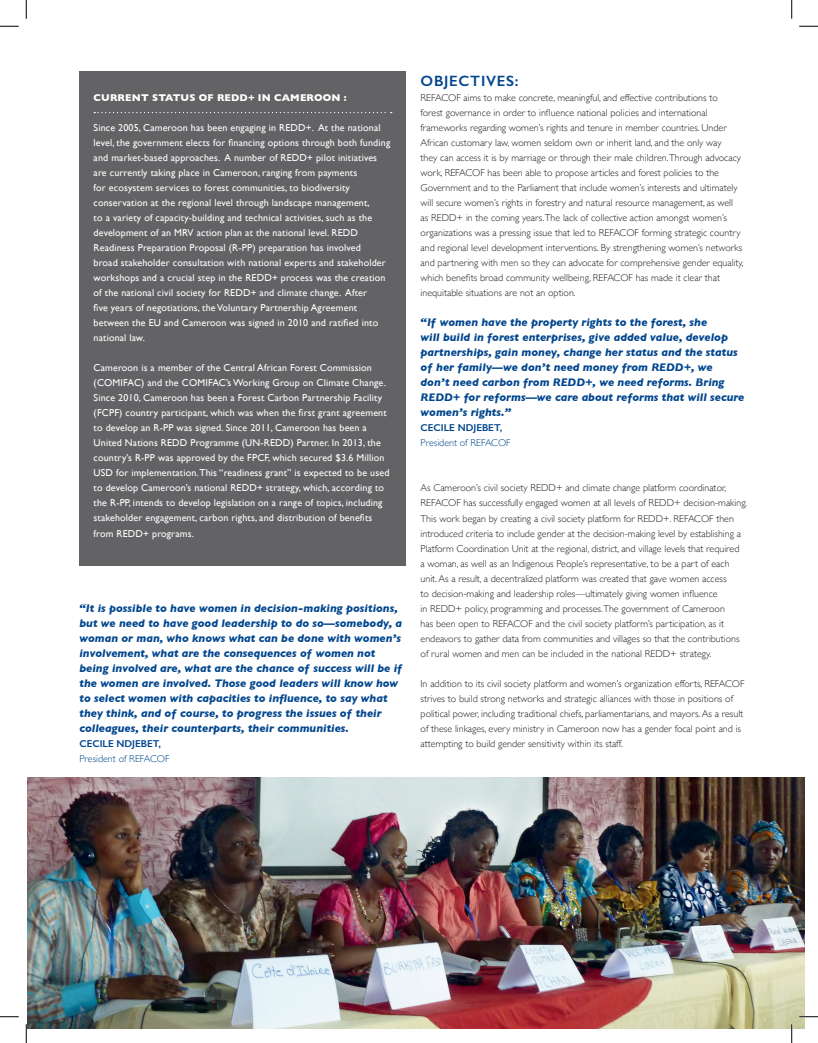
<style>
.page{position:relative;width:818px;height:1043px;background:#fff}
.page>*{position:absolute;margin:0;border:0;box-sizing:border-box;transform-origin:0 0}
.t1{font:600 15px "Gill Sans";letter-spacing:.05em;color:#01468e}
.t2{font:italic 700 11.25px/15px "Gill Sans";color:#01468e}
.t3{font:300 10px/15px "Gill Sans";color:#231f20}
.t4{font:10px/15px "Gill Sans";letter-spacing:.015em;color:#fff}
.t5{font:300 10px "Gill Sans";color:#01468e}
.t6{font:700 10px "Gill Sans";letter-spacing:.015em;color:#fff}
.t7{font:600 10px "Gill Sans";color:#01468e}
</style>
<div class="page">
<div style="left:79px;top:71px;width:326px;height:495px;background:#636366"></div>
<svg style="left:94px;top:112px;width:298px;height:1px"></svg>
<img style="left:28px;top:777px;width:776px;height:251px">
<svg style="left:0;top:25px;width:19px;height:2px"></svg>
<svg style="left:799px;top:25px;width:19px;height:2px"></svg>
<svg style="left:0;top:1016px;width:19px;height:1px"></svg>
<svg style="left:799px;top:1015px;width:19px;height:2px"></svg>
<svg style="left:25px;top:0;width:2px;height:19px"></svg>
<svg style="left:25px;top:1024px;width:2px;height:18px"></svg>
<svg style="left:791px;top:0;width:1px;height:19px"></svg>
<svg style="left:790px;top:1024px;width:2px;height:18px"></svg>
<p class="t6" style="left:94px;top:90px;width:254px">CURRENT STATUS OF REDD+ IN CAMEROON :</p>
<p class="t4" style="left:94px;top:120px;width:298px">Since 2005, Cameroon has been engaging in REDD+. At the national level, the government elects for financing options through both funding and market-based approaches. A number of REDD+ pilot initiatives are currently taking place in Cameroon, ranging from payments<br>for ecosystem services to forest communities, to biodiversity conservation at the regional level through landscape management,<br>to a variety of capacity-building and technical activities, such as the development of an MRV action plan at the national level. REDD Readiness Preparation Proposal (R-PP) preparation has involved<br>broad stakeholder consultation with national experts and stakeholder workshops and a crucial step in the REDD+ process was the creation of the national civil society for REDD+ and climate change. After<br>five years of negotiations, the Voluntary Partnership Agreement between the EU and Cameroon was signed in 2010 and ratified into national law.</p>
<p class="t4" style="left:94px;top:360px;width:297px">Cameroon is a member of the Central African Forest Commission (COMIFAC) and the COMIFAC’s Working Group on Climate Change.<br>Since 2010, Cameroon has been a Forest Carbon Partnership Facility (FCPF) country participant, which was when the first grant agreement to develop an R-PP was signed. Since 2011, Cameroon has been a United Nations REDD Programme (UN-REDD) Partner. In 2013, the country’s R-PP was approved by the FPCF, which secured $3.6 Million USD for implementation. This “readiness grant” is expected to be used to develop Cameroon’s national REDD+ strategy, which, according to the R-PP, intends to develop legislation on a range of topics, including stakeholder engagement, carbon rights, and distribution of benefits from REDD+ programs.</p>
<p class="t2" style="left:79px;top:600px;width:324px">“It is possible to have women in decision-making positions, but we need to have good leadership to do so—somebody, a woman or man, who knows what can be done with women’s involvement, what are the consequences of women not being involved are, what are the chance of success will be if the women are involved. Those good leaders will know how to select women with capacities to influence, to say what they think, and of course, to progress the issues of their colleagues, their counterparts, their communities.</p>
<p class="t7" style="left:79px;top:737px;width:83px">CECILE NDJEBET,</p>
<p class="t5" style="left:79px;top:750px;width:91px">President of REFACOF</p>
<h1 class="t1" style="left:420px;top:72px;width:100px">OBJECTIVES:</h1>
<p class="t3" style="left:420px;top:90px;width:324px">REFACOF aims to make concrete, meaningful, and effective contributions to<br>forest governance in order to influence national policies and international frameworks regarding women’s rights and tenure in member countries. Under African customary law, women seldom own or inherit land, and the only way<br>they can access it is by marriage or through their male children.Through advocacy work, REFACOF has been able to propose articles and forest policies to the Government and to the Parliament that include women’s interests and ultimately will secure women’s rights in forestry and natural resource management, as well<br>as REDD+ in the coming years.The lack of collective action amongst women’s organizations was a pressing issue that led to REFACOF forming strategic country and regional level development interventions. By strengthening women’s networks and partnering with men so they can advocate for comprehensive gender equality, which benefits broad community wellbeing, REFACOF has made it clear that inequitable situations are not an option.</p>
<p class="t2" style="left:420px;top:315px;width:325px">“If women have the property rights to the forest, she<br>will build in forest enterprises, give added value, develop partnerships, gain money, change her status and the status of her family—we don’t need money from REDD+, we don’t need carbon from REDD+, we need reforms. Bring REDD+ for reforms—we care about reforms that will secure women’s rights.”</p>
<p class="t7" style="left:420px;top:422px;width:83px">CECILE NDJEBET,</p>
<p class="t5" style="left:420px;top:435px;width:91px">President of REFACOF</p>
<p class="t3" style="left:420px;top:480px;width:328px">As Cameroon’s civil society REDD+ and climate change platform coordinator, REFACOF has successfully engaged women at all levels of REDD+ decision-making.<br>This work began by creating a civil society platform for REDD+. REFACOF then introduced criteria to include gender at the decision-making level by establishing a Platform Coordination Unit at the regional, district, and village levels that required<br>a woman, as well as an Indigenous People’s representative, to be a part of each unit. As a result, a decentralized platform was created that gave women access<br>to decision-making and leadership roles—ultimately giving women influence<br>in REDD+ policy, programming and processes.The government of Cameroon<br>has been open to REFACOF and the civil society platform’s participation, as it endeavors to gather data from communities and villages so that the contributions of rural women and men can be included in the national REDD+ strategy.</p>
<p class="t3" style="left:420px;top:675px;width:325px">In addition to its civil society platform and women’s organization efforts, REFACOF strives to build strong networks and strategic alliances with those in positions of political power, including traditional chiefs, parliamentarians, and mayors. As a result of these linkages, every ministry in Cameroon now has a gender focal point and is attempting to build gender sensitivity within its staff.</p>
</div>
